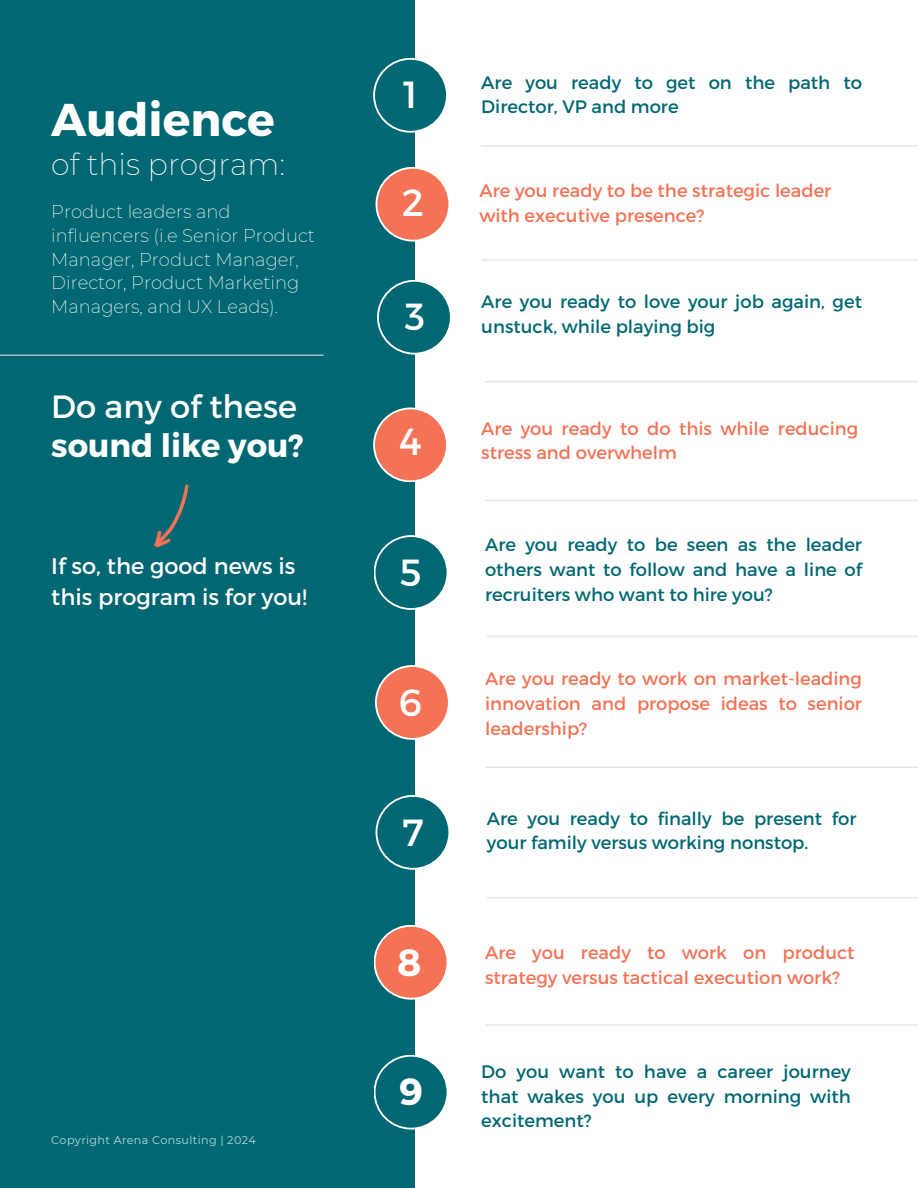
<style>
.page{position:relative;width:918px;height:1188px;background:#fff}
.page>*{position:absolute;margin:0;border:0;box-sizing:border-box;transform-origin:0 0}
.t1{font:700 45.9px "Montserrat";color:#fff}
.t2{font:37.8px "Montserrat";color:#fff}
.t3{font:700 37.8px "Montserrat";color:#fff}
.t4{font:700 32.1px/39px "Montserrat";color:#fff}
.t5{font:200 30px "Montserrat";color:#fff}
.t6{font:22.5px/31.5px "Montserrat";color:#fff}
.t7{font:18px/24.8px "Montserrat";color:#016772}
.t8{font:18px/24.8px "Montserrat";color:#f47255}
.t9{font:200 18px/23.7px "Montserrat";color:#fff}
.t10{font:11.1px "Montserrat";letter-spacing:.03em;color:#b9dbe3}
.s1{font-weight:400}
</style>
<div class="page">
<div style="left:0;top:0;width:414px;height:1188px;background:#016772"></div>
<svg style="left:373px;top:58px;width:75px;height:75px"></svg>
<div style="left:375px;top:60px;width:71px;height:71px;background:#016772;border-radius:50%"></div>
<svg style="left:376px;top:167px;width:74px;height:75px"></svg>
<div style="left:377px;top:169px;width:71px;height:71px;background:#f47255;border-radius:50%"></div>
<svg style="left:377px;top:280px;width:75px;height:75px"></svg>
<div style="left:379px;top:282px;width:71px;height:71px;background:#016772;border-radius:50%"></div>
<svg style="left:373px;top:407px;width:75px;height:75px"></svg>
<div style="left:375px;top:409px;width:71px;height:71px;background:#f47255;border-radius:50%"></div>
<svg style="left:374px;top:535px;width:74px;height:75px"></svg>
<div style="left:376px;top:537px;width:71px;height:71px;background:#016772;border-radius:50%"></div>
<svg style="left:375px;top:665px;width:75px;height:75px"></svg>
<div style="left:377px;top:667px;width:71px;height:71px;background:#f47255;border-radius:50%"></div>
<svg style="left:376px;top:795px;width:74px;height:75px"></svg>
<div style="left:377px;top:797px;width:71px;height:71px;background:#016772;border-radius:50%"></div>
<hr style="left:481px;top:145px;width:437px;height:2px;background:#d7e0eb">
<hr style="left:481px;top:259px;width:437px;height:1px;background:#d7e0eb">
<hr style="left:485px;top:381px;width:433px;height:1px;background:#d7e0eb">
<hr style="left:485px;top:500px;width:433px;height:1px;background:#d7e0eb">
<hr style="left:487px;top:636px;width:431px;height:1px;background:#d7e0eb">
<hr style="left:485px;top:767px;width:433px;height:1px;background:#d7e0eb">
<svg style="left:374px;top:925px;width:74px;height:75px"></svg>
<div style="left:376px;top:927px;width:71px;height:71px;background:#f47255;border-radius:50%"></div>
<svg style="left:374px;top:1055px;width:74px;height:75px"></svg>
<div style="left:376px;top:1057px;width:71px;height:71px;background:#016772;border-radius:50%"></div>
<hr style="left:487px;top:897px;width:431px;height:1px;background:#d7e0eb">
<hr style="left:485px;top:1025px;width:433px;height:1px;background:#d7e0eb">
<svg style="left:154px;top:484px;width:34px;height:64px"></svg>
<hr style="left:0;top:355px;width:324px;height:1px;background:#d7e0eb">
<h2 class="t1" style="left:51px;top:90px;width:225px">Audience</h2>
<h1 class="t5" style="left:51px;top:146px;width:235px">of this program:</h1>
<h4 class="t9" style="left:51px;top:200px;width:265px">Product leaders and influencers (i.e Senior Product<br>Manager, Product Manager,<br>Director, Product Marketing<br>Managers, and UX Leads).</h4>
<h4 class="t4" style="left:51px;top:386px;width:254px"><span class="s1">Do any of these </span>sound like you?</h4>
<h4 class="t6" style="left:51px;top:549px;width:257px">If so, the good news is this program is for you!</h4>
<h4 class="t10" style="left:51px;top:1134px;width:206px">Copyright Arena Consulting | 2024</h4>
<h2 class="t2" style="left:403px;top:70px;width:16px">1</h2>
<p class="t2" style="left:402px;top:178px;width:24px">2</p>
<h3 class="t2" style="left:405px;top:292px;width:22px">3</h3>
<p class="t2" style="left:399px;top:417px;width:24px">4</p>
<p class="t2" style="left:400px;top:548px;width:23px">5</p>
<p class="t2" style="left:399px;top:678px;width:25px">6</p>
<p class="t2" style="left:402px;top:808px;width:23px">7</p>
<p class="t3" style="left:397px;top:938px;width:26px">8</p>
<h4 class="t3" style="left:399px;top:1067px;width:25px">9</h4>
<p class="t7" style="left:481px;top:69px;width:382px">Are you ready to get on the path to<br>Director, VP and more</p>
<p class="t8" style="left:479px;top:178px;width:353px">Are you ready to be the strategic leader with executive presence?</p>
<p class="t7" style="left:481px;top:289px;width:382px">Are you ready to love your job again, get unstuck, while playing big</p>
<p class="t8" style="left:481px;top:415px;width:379px">Are you ready to do this while reducing stress and overwhelm</p>
<p class="t7" style="left:485px;top:532px;width:379px;text-align:justify">Are you ready to be seen as the leader others want to follow and have a line of recruiters who want to hire you?</p>
<p class="t8" style="left:485px;top:666px;width:379px;text-align:justify">Are you ready to work on market-leading innovation and propose ideas to senior leadership?</p>
<h4 class="t7" style="left:487px;top:805px;width:371px">Are you ready to finally be present for your family versus working nonstop.</h4>
<h4 class="t8" style="left:485px;top:940px;width:371px">Are you ready to work on product strategy versus tactical execution work?</h4>
<h4 class="t7" style="left:481px;top:1058px;width:371px;text-align:justify">Do you want to have a career journey that wakes you up every morning with excitement?</h4>
</div>
